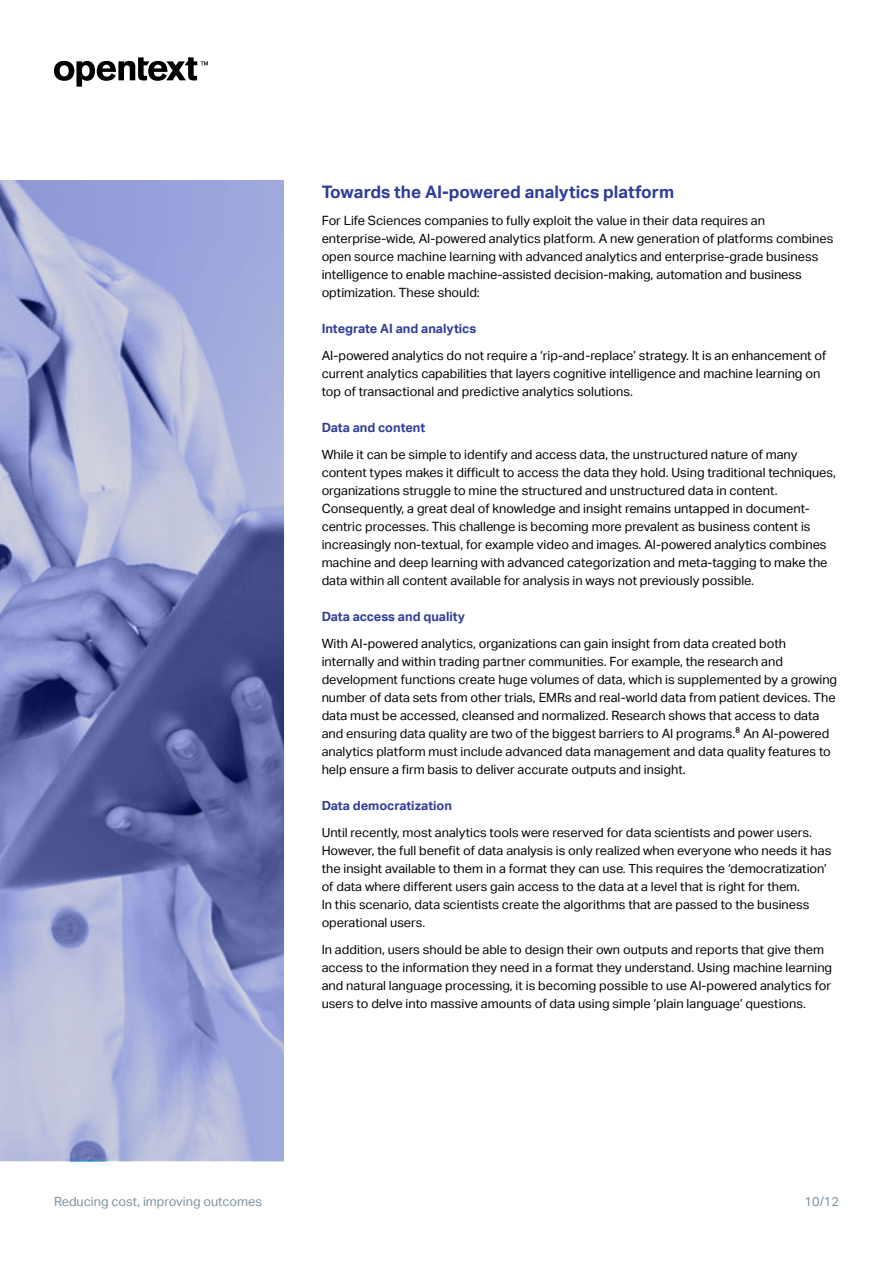
<style>
.page{position:relative;width:893px;height:1263px;background:#fff}
.page>*{position:absolute;margin:0;border:0;box-sizing:border-box;transform-origin:0 0}
.t1{font:700 17.25px "Aktiv Grotesk";color:#2e3d98}
.t2{font:12.75px/18px "Aktiv Grotesk";color:#000}
.t3{font:700 12.75px "Aktiv Grotesk";color:#2e3d98}
.t4{font:12.75px "Aktiv Grotesk";color:#7e929f}
.t5{font:12.6px/18px "Aktiv Grotesk";color:#000}
.t6{font:700 12.6px "Aktiv Grotesk";color:#2e3d98}
</style>
<div class="page">
<svg style="left:54px;top:57px;width:154px;height:30px"></svg>
<svg style="left:0;top:180px;width:284px;height:981px;background:#8e95c5"></svg>
<h1 class="t1" style="left:322px;top:182px;width:354px">Towards the AI-powered analytics platform</h1>
<p class="t2" style="left:322px;top:212px;width:513px">For Life Sciences companies to fully exploit the value in their data requires an enterprise-wide, AI-powered analytics platform. A new generation of platforms combines open source machine learning with advanced analytics and enterprise-grade business intelligence to enable machine-assisted decision-making, automation and business optimization. These should:</p>
<p class="t3" style="left:322px;top:321px;width:156px">Integrate AI and analytics</p>
<p class="t2" style="left:322px;top:347px;width:506px">AI-powered analytics do not require a ‘rip-and-replace’ strategy. It is an enhancement of current analytics capabilities that layers cognitive intelligence and machine learning on top of transactional and predictive analytics solutions.</p>
<p class="t3" style="left:322px;top:420px;width:105px">Data and content</p>
<p class="t2" style="left:322px;top:446px;width:516px">While it can be simple to identify and access data, the unstructured nature of many content types makes it difficult to access the data they hold. Using traditional techniques, organizations struggle to mine the structured and unstructured data in content.<br>Consequently, a great deal of knowledge and insight remains untapped in document&shy;centric processes. This challenge is becoming more prevalent as business content is increasingly non-textual, for example video and images. AI-powered analytics combines machine and deep learning with advanced categorization and meta-tagging to make the data within all content available for analysis in ways not previously possible.</p>
<p class="t3" style="left:322px;top:609px;width:145px">Data access and quality</p>
<p class="t2" style="left:322px;top:635px;width:517px">With AI-powered analytics, organizations can gain insight from data created both internally and within trading partner communities. For example, the research and development functions create huge volumes of data, which is supplemented by a growing number of data sets from other trials, EMRs and real-world data from patient devices. The data must be accessed, cleansed and normalized. Research shows that access to data and ensuring data quality are two of the biggest barriers to AI programs.8 An AI-powered analytics platform must include advanced data management and data quality features to help ensure a firm basis to deliver accurate outputs and insight.</p>
<p class="t6" style="left:322px;top:798px;width:132px">Data democratization</p>
<p class="t5" style="left:322px;top:824px;width:511px">Until recently, most analytics tools were reserved for data scientists and power users.<br>However, the full benefit of data analysis is only realized when everyone who needs it has the insight available to them in a format they can use. This requires the ‘democratization’ of data where different users gain access to the data at a level that is right for them.<br>In this scenario, data scientists create the algorithms that are passed to the business operational users.</p>
<p class="t5" style="left:322px;top:941px;width:512px">In addition, users should be able to design their own outputs and reports that give them access to the information they need in a format they understand. Using machine learning and natural language processing, it is becoming possible to use AI-powered analytics for users to delve into massive amounts of data using simple ‘plain language’ questions.</p>
<p class="t4" style="left:54px;top:1194px;width:210px">Reducing cost, improving outcomes</p>
<p class="t4" style="left:805px;top:1194px;width:36px">10/12</p>
</div>
